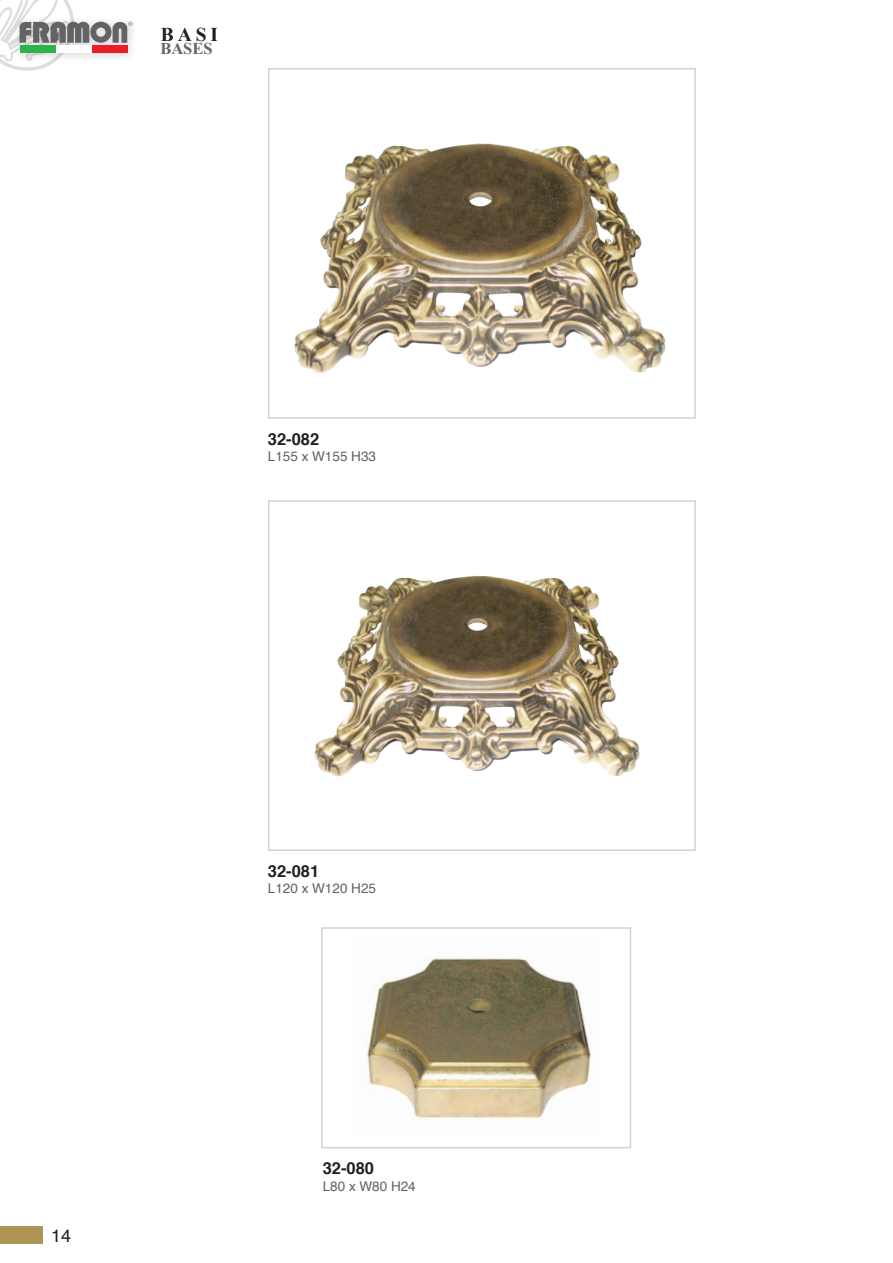
<style>
.page{position:relative;width:893px;height:1263px;background:#fff}
.page>*{position:absolute;margin:0;border:0;box-sizing:border-box;transform-origin:0 0}
.t1{font:700 19.5px "Times New Roman";color:#231f20}
.t2{font:18px "Helvetica";color:#231f20}
.t3{font:700 16.5px "Helvetica";color:#231f20}
.t4{font:700 16.5px "Times New Roman";color:#636366}
.t5{font:13.5px "Helvetica";color:#636366}
</style>
<div class="page">
<div style="left:0;top:1227px;width:43px;height:17px;background:#b09454"></div>
<svg style="left:0;top:0;width:133px;height:71px"></svg>
<div style="left:13px;top:39px;width:124px;height:24px;background:#231f20;opacity:.2"></div>
<div style="left:20px;top:46px;width:36px;height:7px;background:#2cb34b"></div>
<div style="left:56px;top:46px;width:36px;height:7px;background:#fff"></div>
<div style="left:92px;top:46px;width:36px;height:7px;background:#ee1d23"></div>
<img style="left:294px;top:143px;width:372px;height:230px">
<img style="left:314px;top:575px;width:326px;height:202px">
<div style="left:321px;top:927px;width:310px;height:221px;border:2px solid #d1d2d4"></div>
<div style="left:268px;top:68px;width:428px;height:351px;border:2px solid #d1d2d4"></div>
<div style="left:268px;top:500px;width:428px;height:351px;border:2px solid #d1d2d4"></div>
<img style="left:367px;top:958px;width:224px;height:161px">
<h1 class="t1" style="left:161px;top:21px;width:59px">BASI</h1>
<p class="t4" style="left:160px;top:37px;width:54px">BASES</p>
<p class="t3" style="left:268px;top:426px;width:53px">32-082</p>
<p class="t5" style="left:268px;top:446px;width:110px">L155 x W155 H33</p>
<h2 class="t2" style="left:51px;top:1222px;width:22px">14</h2>
<p class="t3" style="left:268px;top:858px;width:53px">32-081</p>
<p class="t5" style="left:268px;top:878px;width:110px">L120 x W120 H25</p>
<p class="t3" style="left:323px;top:1155px;width:53px">32-080</p>
<p class="t5" style="left:323px;top:1175px;width:95px">L80 x W80 H24</p>
</div>
